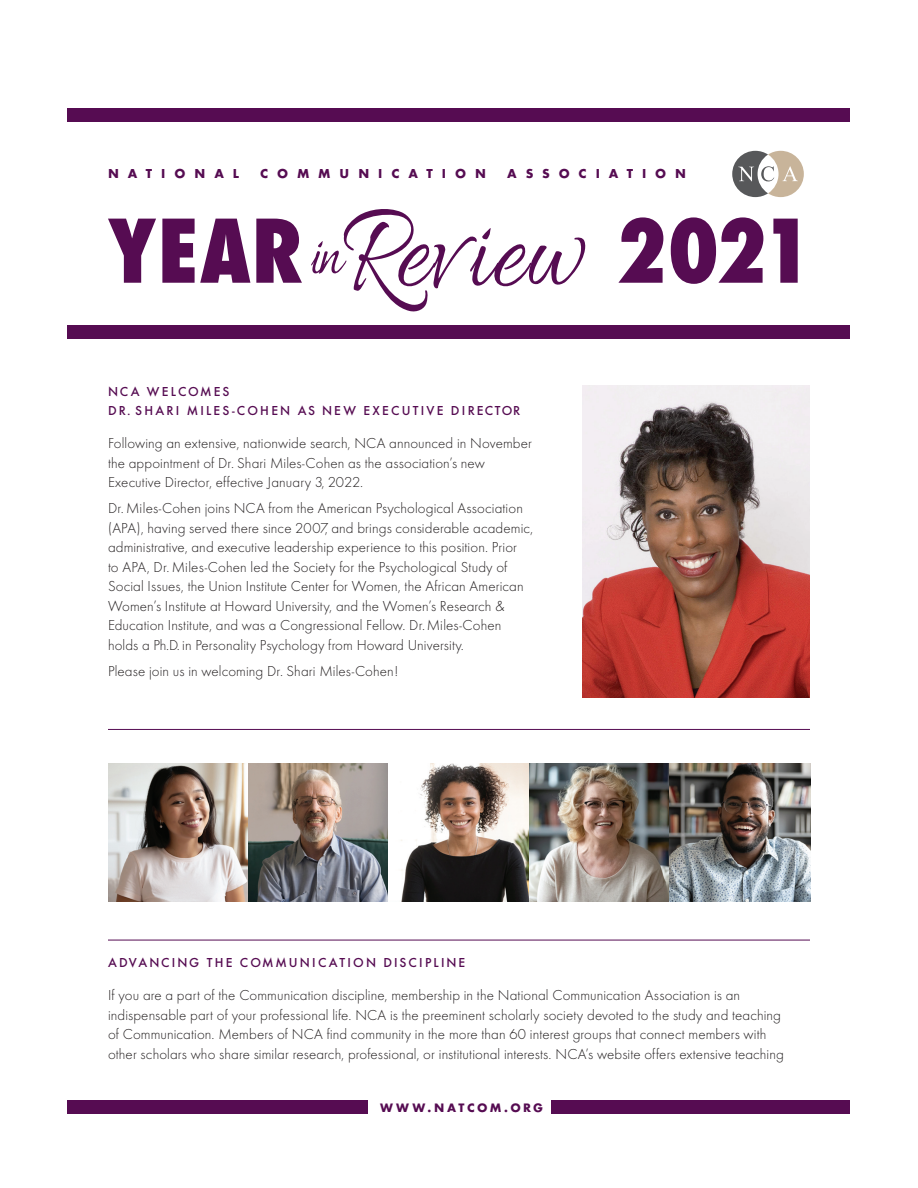
<style>
.page{position:relative;width:918px;height:1188px;background:#fff}
.page>*{position:absolute;margin:0;border:0;box-sizing:border-box;transform-origin:0 0}
.t1{font:800 condensed 85.05px "Futura";letter-spacing:.01em;color:#560c52}
.t2{font:74.25px "Allura";color:#560c52;scale:.77 1}
.t3{font:300 15px/19.5px "Futura T";letter-spacing:.005em;color:#231f20}
.t4{font:500 13.5px/19.5px "Futura T";letter-spacing:.16em;color:#560c52}
.t5{font:700 13.5px "Futura T";letter-spacing:.665em;color:#560c52}
.t6{font:700 12.75px "Futura T";letter-spacing:.2em;color:#560c52}
.s1{font-family:"Allura";font-weight:400;font-stretch:normal;font-size:132px}
</style>
<div class="page">
<div style="left:68px;top:1100px;width:782px;height:14px;background:#560c52"></div>
<div style="left:369px;top:1097px;width:182px;height:20px;background:#fff"></div>
<img style="left:583px;top:385px;width:227px;height:312px">
<img style="left:108px;top:764px;width:280px;height:138px">
<img style="left:401px;top:764px;width:269px;height:138px">
<img style="left:670px;top:764px;width:140px;height:138px">
<div style="left:68px;top:108px;width:782px;height:14px;background:#560c52"></div>
<div style="left:68px;top:325px;width:782px;height:14px;background:#560c52"></div>
<svg style="left:732px;top:151px;width:72px;height:46px"></svg>
<hr style="left:108px;top:940px;width:702px;height:1px;background:#560c52">
<hr style="left:108px;top:729px;width:702px;height:1px;background:#560c52">
<p class="t5" style="left:108px;top:166px;width:133px">NATIONAL</p>
<p class="t5" style="left:260px;top:166px;width:228px">COMMUNICATION</p>
<p class="t5" style="left:507px;top:166px;width:181px">ASSOCIATION</p>
<h1 class="t1" style="left:108px;top:193px;width:705px">YEAR <span class="s1">Review</span> 2021</h1>
<h2 class="t2" style="left:310px;top:212px;width:43px">in</h2>
<p class="t4" style="left:108px;top:381px;width:414px">NCA WELCOMES<br>DR. SHARI MILES-COHEN AS NEW EXECUTIVE DIRECTOR</p>
<p class="t3" style="left:108px;top:433px;width:426px">Following an extensive, nationwide search, NCA announced in November the appointment of Dr. Shari Miles-Cohen as the association’s new<br>Executive Director, effective January 3, 2022.</p>
<p class="t3" style="left:108px;top:498px;width:427px">Dr. Miles-Cohen joins NCA from the American Psychological Association (APA), having served there since 2007, and brings considerable academic, administrative, and executive leadership experience to this position. Prior<br>to APA, Dr. Miles-Cohen led the Society for the Psychological Study of Social Issues, the Union Institute Center for Women, the African American Women’s Institute at Howard University, and the Women’s Research &amp; Education Institute, and was a Congressional Fellow. Dr. Miles-Cohen holds a Ph.D. in Personality Psychology from Howard University.</p>
<p class="t3" style="left:108px;top:661px;width:292px">Please join us in welcoming Dr. Shari Miles-Cohen!</p>
<p class="t4" style="left:108px;top:953px;width:359px">ADVANCING THE COMMUNICATION DISCIPLINE</p>
<p class="t3" style="left:108px;top:986px;width:677px">If you are a part of the Communication discipline, membership in the National Communication Association is an indispensable part of your professional life. NCA is the preeminent scholarly society devoted to the study and teaching of Communication. Members of NCA find community in the more than 60 interest groups that connect members with other scholars who share similar research, professional, or institutional interests. NCA’s website offers extensive teaching</p>
<p class="t6" style="left:380px;top:1100px;width:165px">WWW.NATCOM.ORG</p>
</div>
